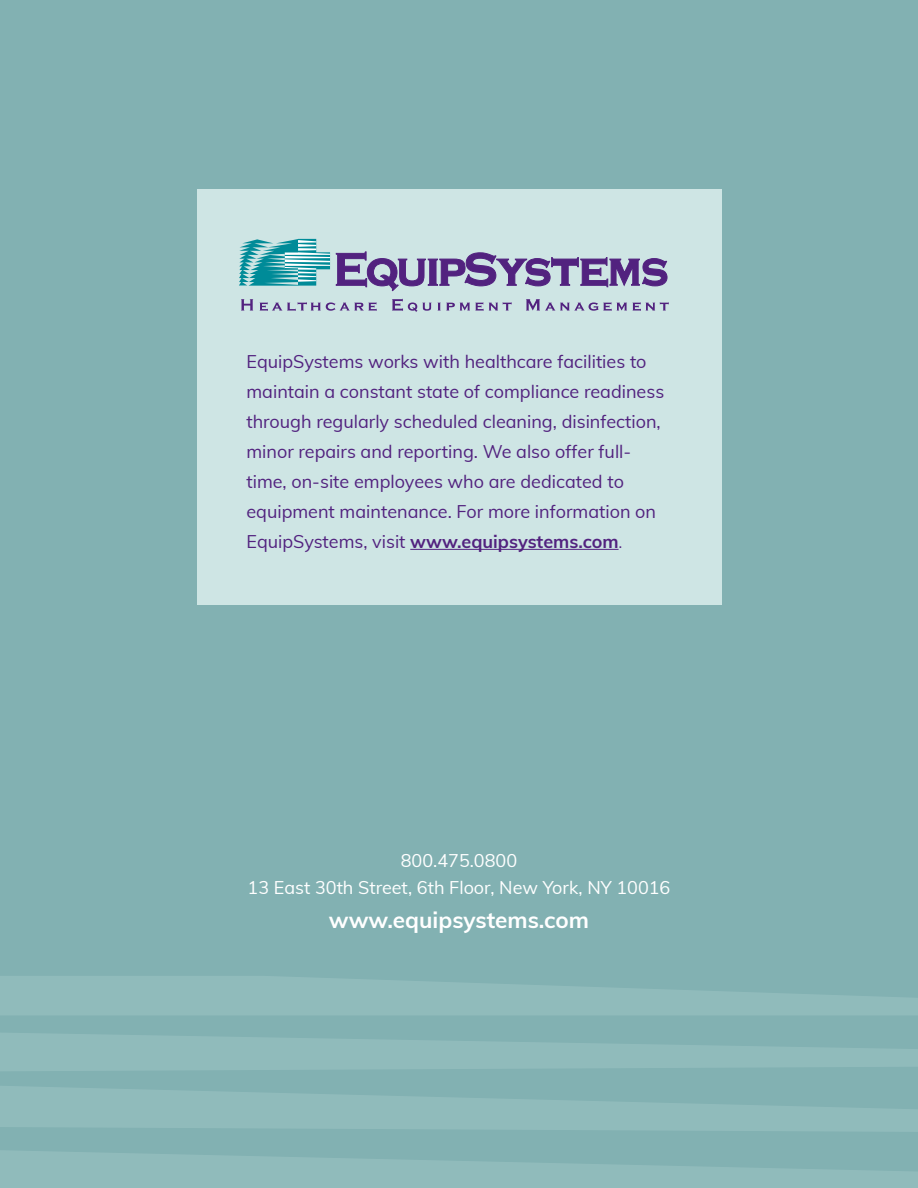
<style>
.page{position:relative;width:918px;height:1188px;background:#82b1b2}
.page>*{position:absolute;margin:0;border:0;box-sizing:border-box;transform-origin:0 0}
.t1{font:700 22.5px "Muli";color:#fff}
.subhead{font:18px/30px "Muli";color:#52227f}
.t2{font:18px "Muli";color:#fff}
.s1{font-weight:700}
.s2{font-weight:300}
</style>
<div class="page">
<div style="left:197px;top:189px;width:524px;height:416px;background:#cee5e4"></div>
<svg style="left:241px;top:299px;width:12px;height:12px"></svg>
<svg style="left:260px;top:302px;width:117px;height:9px"></svg>
<svg style="left:392px;top:299px;width:120px;height:13px"></svg>
<svg style="left:526px;top:299px;width:143px;height:12px"></svg>
<svg style="left:239px;top:239px;width:429px;height:53px"></svg>
<hr style="left:410px;top:549px;width:209px;height:1px;background:#52227f">
<svg style="left:0;top:976px;width:918px;height:39px"></svg>
<svg style="left:0;top:1086px;width:918px;height:46px"></svg>
<svg style="left:0;top:1033px;width:918px;height:38px"></svg>
<svg style="left:0;top:1150px;width:918px;height:38px"></svg>
<p class="subhead" style="left:246px;top:346px;width:419px">EquipSystems works with healthcare facilities to maintain a constant state of compliance readiness through regularly scheduled cleaning, disinfection, minor repairs and reporting. We also offer full&shy;time, on-site employees who are dedicated to equipment maintenance. For more information on EquipSystems, visit <span class="s1">www.equipsystems.com</span><span class="s2">.</span></p>
<p class="t2" style="left:401px;top:847px;width:118px">800.475.0800</p>
<p class="t2" style="left:248px;top:874px;width:424px">13 East 30th Street, 6th Floor, New York, NY 10016</p>
<p class="t1" style="left:329px;top:904px;width:262px">www.equipsystems.com</p>
</div>
